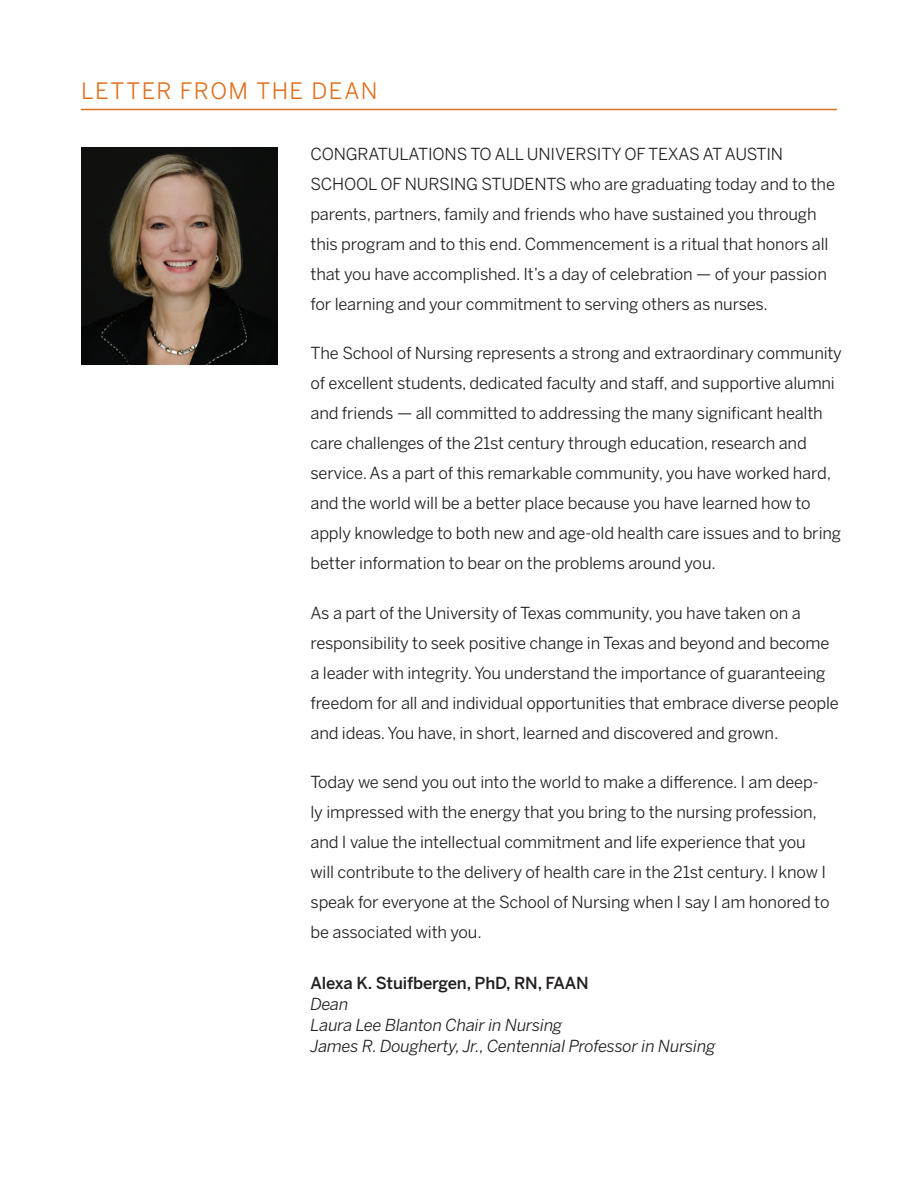
<style>
.page{position:relative;width:918px;height:1188px;background:#fff}
.page>*{position:absolute;margin:0;border:0;box-sizing:border-box;transform-origin:0 0}
.Knockout_27pt_Orange{font:22.5px "Benton Sans";letter-spacing:.065em;color:#e06f1c}
.Book_10___12_Gray{font:16.5px/30px "Benton Sans";letter-spacing:-.01em;color:#231f20}
.Book_Italic_10___12{font:italic 16.5px "Benton Sans";letter-spacing:-.01em;color:#231f20}
.Med_10___14_Gray{font:500 16.5px "Benton Sans";letter-spacing:-.01em;color:#231f20}
</style>
<div class="page">
<img style="left:81px;top:147px;width:197px;height:217px">
<hr style="left:81px;top:109px;width:756px;height:1px;background:#e06f1c">
<p class="Knockout_27pt_Orange" style="left:81px;top:77px;width:298px">LETTER FROM THE DEAN</p>
<p class="Book_10___12_Gray" style="left:310px;top:139px;width:526px">CONGRATULATIONS TO ALL UNIVERSITY OF TEXAS AT AUSTIN SCHOOL OF NURSING STUDENTS who are graduating today and to the parents, partners, family and friends who have sustained you through this program and to this end. Commencement is a ritual that honors all that you have accomplished. It’s a day of celebration — of your passion for learning and your commitment to serving others as nurses.</p>
<p class="Book_10___12_Gray" style="left:310px;top:338px;width:533px">The School of Nursing represents a strong and extraordinary community of excellent students, dedicated faculty and staff, and supportive alumni and friends — all committed to addressing the many significant health care challenges of the 21st century through education, research and service. As a part of this remarkable community, you have worked hard, and the world will be a better place because you have learned how to apply knowledge to both new and age-old health care issues and to bring better information to bear on the problems around you.</p>
<p class="Book_10___12_Gray" style="left:310px;top:598px;width:530px">As a part of the University of Texas community, you have taken on a responsibility to seek positive change in Texas and beyond and become a leader with integrity. You understand the importance of guaranteeing freedom for all and individual opportunities that embrace diverse people and ideas. You have, in short, learned and discovered and grown.</p>
<p class="Book_10___12_Gray" style="left:310px;top:767px;width:521px">Today we send you out into the world to make a difference. I am deep&shy;ly impressed with the energy that you bring to the nursing profession, and I value the intellectual commitment and life experience that you will contribute to the delivery of health care in the 21st century. I know I speak for everyone at the School of Nursing when I say I am honored to be associated with you.</p>
<p class="Med_10___14_Gray" style="left:310px;top:974px;width:280px">Alexa K. Stuifbergen, PhD, RN, FAAN</p>
<p class="Book_Italic_10___12" style="left:310px;top:995px;width:39px">Dean</p>
<p class="Book_Italic_10___12" style="left:310px;top:1016px;width:253px">Laura Lee Blanton Chair in Nursing</p>
<p class="Book_Italic_10___12" style="left:310px;top:1037px;width:407px">James R. Dougherty, Jr., Centennial Professor in Nursing</p>
</div>
